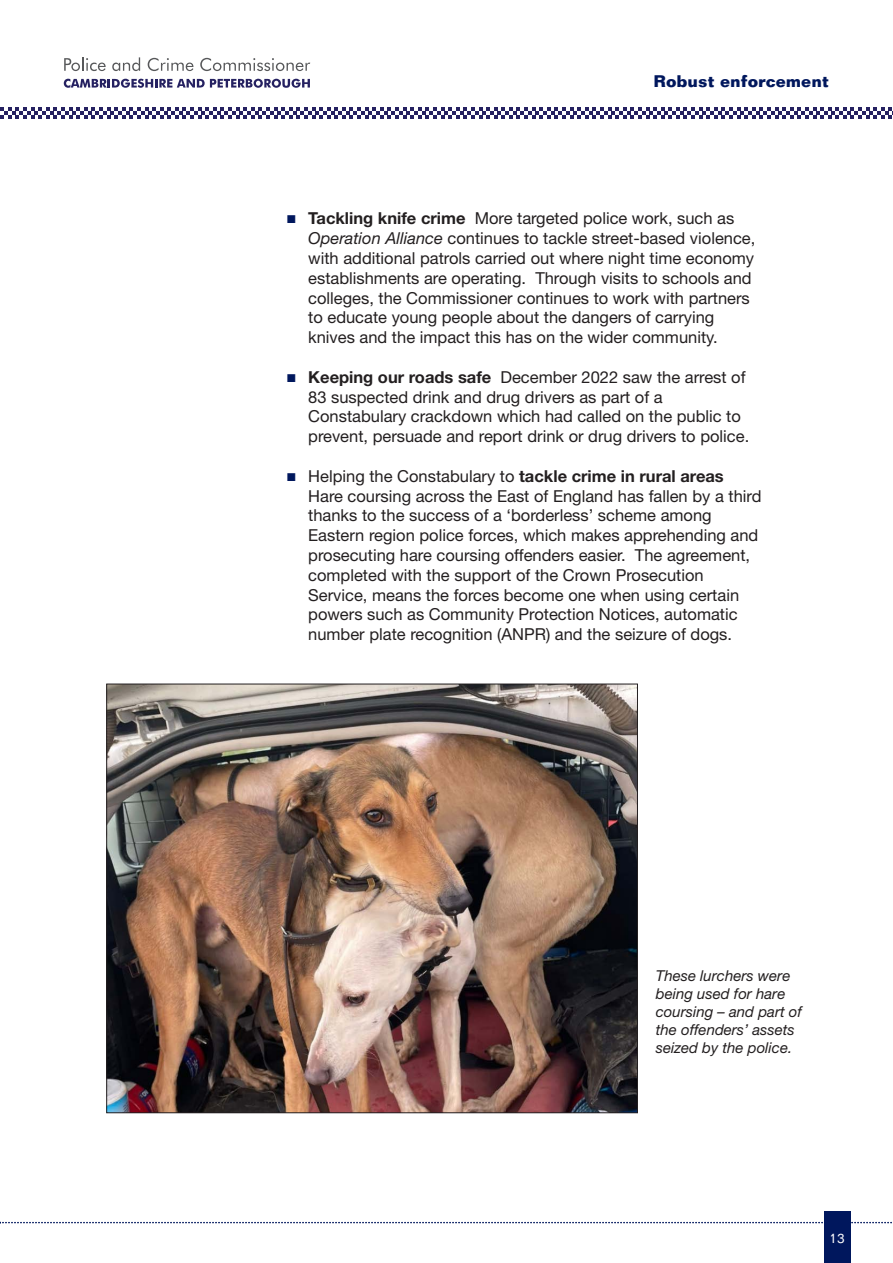
<style>
.page{position:relative;width:893px;height:1263px;background:#fff}
.page>*{position:absolute;margin:0;border:0;box-sizing:border-box;transform-origin:0 0}
.t1{font:16.5px/19.8px "Helvetica Neue LT Pro";color:#231f20}
.t2{font:700 16.5px "Folio BT";color:#00175d}
.t3{font:italic 15px/18px "Helvetica Neue LT Pro";color:#231f20}
.t4{font:13.5px "Folio BT";color:#fff}
.s1{color:#00175d}
.s2{font-weight:700}
.s3{font-style:italic}
</style>
<div class="page">
<div style="left:824px;top:1212px;width:26px;height:51px;background:#00175d"></div>
<svg style="left:0;top:107px;width:893px;height:12px"></svg>
<svg style="left:64px;top:57px;width:42px;height:14px"></svg>
<svg style="left:112px;top:57px;width:28px;height:14px"></svg>
<svg style="left:148px;top:58px;width:45px;height:13px"></svg>
<svg style="left:200px;top:58px;width:110px;height:13px"></svg>
<svg style="left:64px;top:79px;width:246px;height:9px"></svg>
<img style="left:108px;top:686px;width:528px;height:425px">
<svg style="left:0;top:1222px;width:892px;height:1px"></svg>
<p class="t2" style="left:653px;top:75px;width:177px">Robust enforcement</p>
<p class="t1" style="left:308px;top:210px;width:449px;text-indent:-21px"><span class="s1">■</span> <span class="s2">Tackling knife crime</span> More targeted police work, such as <span class="s3">Operation Alliance</span> continues to tackle street-based violence, with additional patrols carried out where night time economy establishments are operating. Through visits to schools and colleges, the Commissioner continues to work with partners to educate young people about the dangers of carrying knives and the impact this has on the wider community.</p>
<p class="t1" style="left:308px;top:369px;width:443px;text-indent:-21px"><span class="s1">■</span> <span class="s2">Keeping our roads safe</span> December 2022 saw the arrest of 83 suspected drink and drug drivers as part of a Constabulary crackdown which had called on the public to prevent, persuade and report drink or drug drivers to police.</p>
<p class="t1" style="left:308px;top:468px;width:455px;text-indent:-21px"><span class="s1">■</span> Helping the Constabulary to <span class="s2">tackle crime in rural areas </span>Hare coursing across the East of England has fallen by a third thanks to the success of a ‘borderless’ scheme among Eastern region police forces, which makes apprehending and prosecuting hare coursing offenders easier. The agreement, completed with the support of the Crown Prosecution Service, means the forces become one when using certain powers such as Community Protection Notices, automatic number plate recognition (ANPR) and the seizure of dogs.</p>
<p class="t3" style="left:656px;top:968px;width:148px">These lurchers were being used for hare coursing – and part of the offenders’ assets seized by the police.</p>
<p class="t4" style="left:830px;top:1233px;width:17px">13</p>
</div>
